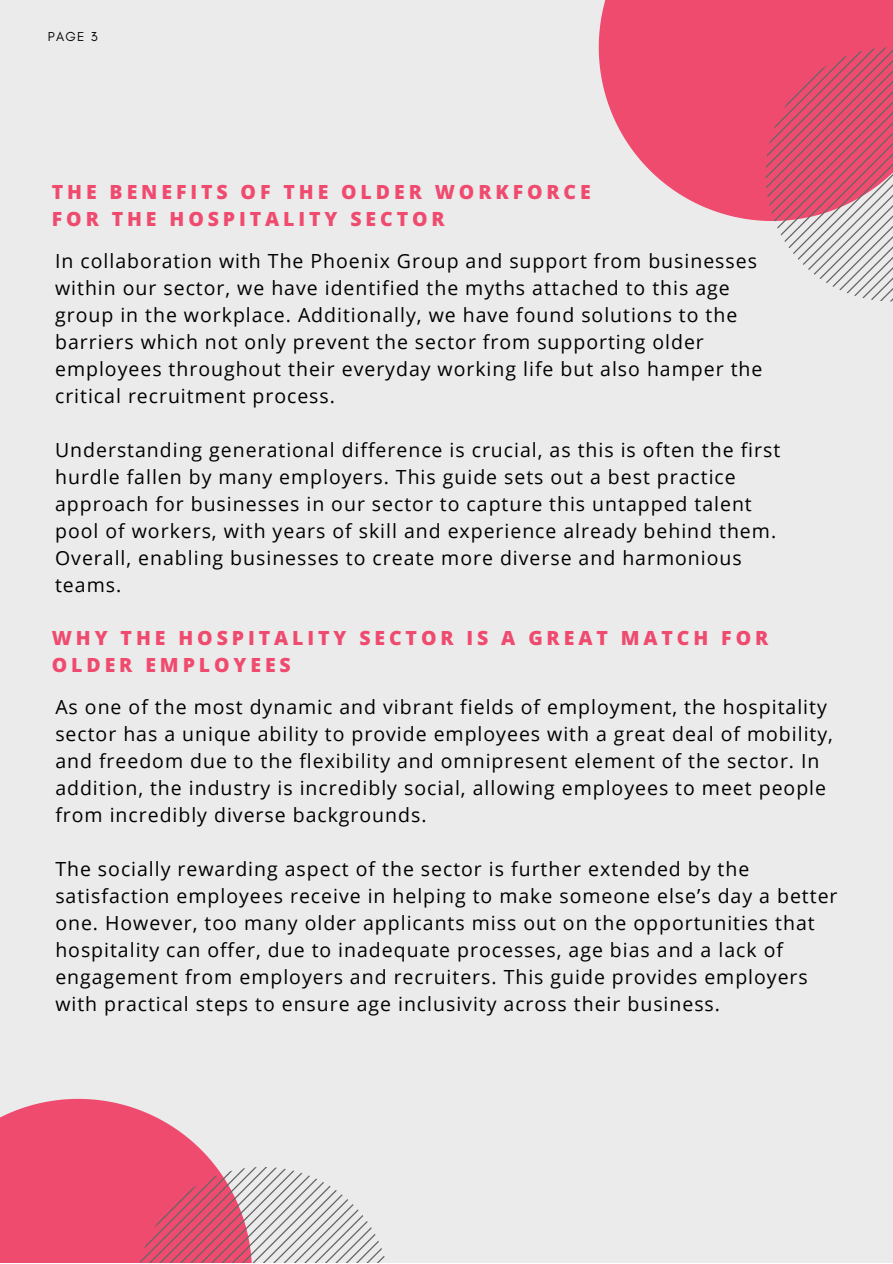
<style>
.page{position:relative;width:893px;height:1264px;background:#fff}
.page>*{position:absolute;margin:0;border:0;box-sizing:border-box;transform-origin:0 0}
.t1{font:19.5px/27px "Open Sans";letter-spacing:.05em;color:#000}
.t2{font:800 19.5px/27px "Open Sans";letter-spacing:.2em;color:#ef4b6f}
.t3{font:13.2px "Glacial Indifference";color:#000}
</style>
<div class="page">
<div style="left:0;top:0;width:892px;height:1262px;background:#ecebec"></div>
<svg style="left:598px;top:0;width:294px;height:221px;fill:#ef4b6f"></svg>
<svg style="left:765px;top:47px;width:127px;height:254px"></svg>
<svg style="left:0;top:1098px;width:384px;height:164px"></svg>
<p class="t3" style="left:48px;top:29px;width:51px">PAGE 3</p>
<p class="t2" style="left:52px;top:178px;width:540px">THE BENEFITS OF THE OLDER WORKFORCE<br>FOR THE HOSPITALITY SECTOR</p>
<p class="t1" style="left:55px;top:247px;width:708px">In collaboration with The Phoenix Group and support from businesses within our sector, we have identified the myths attached to this age group in the workplace. Additionally, we have found solutions to the barriers which not only prevent the sector from supporting older employees throughout their everyday working life but also hamper the critical recruitment process.</p>
<p class="t1" style="left:55px;top:436px;width:726px">Understanding generational difference is crucial, as this is often the first hurdle fallen by many employers. This guide sets out a best practice approach for businesses in our sector to capture this untapped talent pool of workers, with years of skill and experience already behind them.<br>Overall, enabling businesses to create more diverse and harmonious teams.</p>
<p class="t2" style="left:52px;top:624px;width:718px">WHY THE HOSPITALITY SECTOR IS A GREAT MATCH FOR<br>OLDER EMPLOYEES</p>
<p class="t1" style="left:55px;top:693px;width:779px">As one of the most dynamic and vibrant fields of employment, the hospitality sector has a unique ability to provide employees with a great deal of mobility, and freedom due to the flexibility and omnipresent element of the sector. In addition, the industry is incredibly social, allowing employees to meet people from incredibly diverse backgrounds.</p>
<p class="t1" style="left:55px;top:854px;width:783px">The socially rewarding aspect of the sector is further extended by the satisfaction employees receive in helping to make someone else’s day a better one. However, too many older applicants miss out on the opportunities that hospitality can offer, due to inadequate processes, age bias and a lack of engagement from employers and recruiters. This guide provides employers with practical steps to ensure age inclusivity across their business.</p>
</div>
